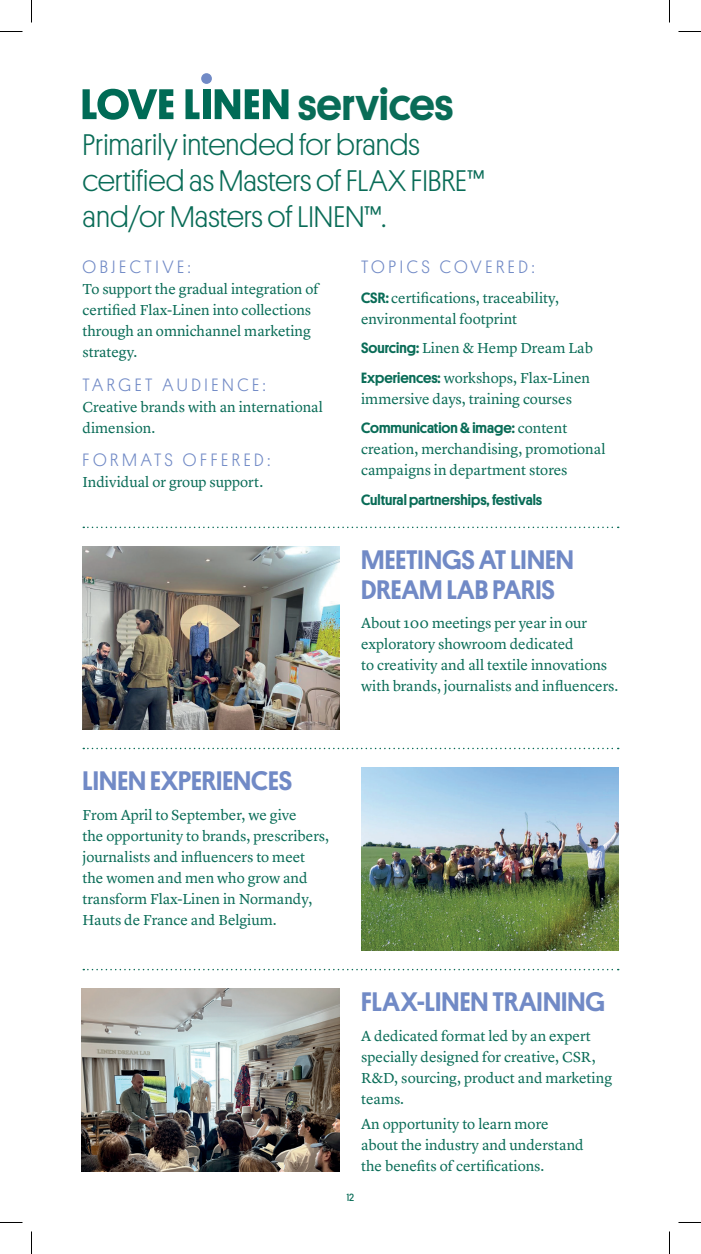
<style>
.page{position:relative;width:701px;height:1254px;background:#fff}
.page>*{position:absolute;margin:0;border:0;box-sizing:border-box;transform-origin:0 0}
.t1{font:500 45px "Platform";color:#096c57}
.t2{font:300 30px/36px "Platform";color:#096c57}
.t3{font:500 27px/30px "Platform";color:#718ac6}
.t4{font:300 18px "Platform";letter-spacing:.2em;color:#718ac6}
.t5{font:15px/21px "Lyon Text";color:#096c57}
.t6{font:500 15px "Platform";color:#096c57}
.t7{font:10.5px "Platform";color:#096c57}
.s1{font-family:"Platform";font-weight:500}
.s2{font-family:"Lyon Text";font-weight:400}
</style>
<div class="page">
<img style="left:361px;top:768px;width:257px;height:182px">
<img style="left:83px;top:546px;width:257px;height:183px">
<svg style="left:83px;top:969px;width:536px;height:1px"></svg>
<svg style="left:83px;top:747px;width:536px;height:2px"></svg>
<svg style="left:83px;top:526px;width:536px;height:2px"></svg>
<img style="left:82px;top:989px;width:258px;height:182px">
<svg style="left:83px;top:89px;width:90px;height:31px"></svg>
<svg style="left:185px;top:89px;width:14px;height:30px"></svg>
<div style="left:203px;top:89px;width:7px;height:30px;background:#006b56"></div>
<svg style="left:215px;top:89px;width:73px;height:30px"></svg>
<div style="left:201px;top:73px;width:11px;height:11px;background:#718ac6;border-radius:50%"></div>
<svg style="left:0;top:31px;width:22px;height:1px"></svg>
<svg style="left:678px;top:31px;width:23px;height:1px"></svg>
<svg style="left:0;top:1222px;width:22px;height:1px"></svg>
<svg style="left:678px;top:1222px;width:23px;height:1px"></svg>
<svg style="left:31px;top:0;width:1px;height:23px"></svg>
<svg style="left:31px;top:1231px;width:1px;height:23px"></svg>
<svg style="left:669px;top:0;width:1px;height:23px"></svg>
<svg style="left:669px;top:1231px;width:1px;height:23px"></svg>
<h1 class="t1" style="left:298px;top:71px;width:157px">services</h1>
<h2 class="t2" style="left:83px;top:125px;width:404px">Primarily intended for brands certified as Masters of FLAX FIBRE™ and/or Masters of LINEN™.</h2>
<p class="t4" style="left:83px;top:254px;width:110px">OBJECTIVE:</p>
<p class="t5" style="left:83px;top:277px;width:238px">To support the gradual integration of certified Flax-Linen into collections through an omnichannel marketing strategy.</p>
<p class="t4" style="left:83px;top:371px;width:185px">TARGET AUDIENCE:</p>
<p class="t5" style="left:83px;top:395px;width:242px">Creative brands with an international dimension.</p>
<p class="t4" style="left:83px;top:447px;width:189px">FORMATS OFFERED:</p>
<p class="t5" style="left:83px;top:470px;width:182px">Individual or group support.</p>
<p class="t4" style="left:361px;top:254px;width:175px">TOPICS COVERED:</p>
<p class="t5" style="left:361px;top:286px;width:199px"><span class="s1">CSR:</span> certifications, traceability, environmental footprint</p>
<p class="t5" style="left:361px;top:332px;width:233px;line-height:29.5px"><span class="s1">Sourcing:</span> Linen &amp; Hemp Dream Lab<br><span class="s1">Experiences:</span> workshops, Flax-Linen</p>
<p class="t5" style="left:361px;top:387px;width:212px">immersive days, training courses</p>
<p class="t6" style="left:361px;top:417px;width:208px">Communication &amp; image: <span class="s2">content</span></p>
<p class="t5" style="left:361px;top:437px;width:246px">creation, merchandising, promotional campaigns in department stores</p>
<p class="t6" style="left:361px;top:489px;width:183px">Cultural partnerships, festivals</p>
<h3 class="t3" style="left:361px;top:543px;width:214px">MEETINGS AT LINEN<br>DREAM LAB PARIS</h3>
<p class="t5" style="left:361px;top:612px;width:259px">About 100 meetings per year in our exploratory showroom dedicated<br>to creativity and all textile innovations with brands, journalists and influencers.</p>
<h3 class="t3" style="left:83px;top:764px;width:211px">LINEN EXPERIENCES</h3>
<p class="t5" style="left:83px;top:803px;width:248px">From April to September, we give<br>the opportunity to brands, prescribers, journalists and influencers to meet the women and men who grow and transform Flax-Linen in Normandy, Hauts de France and Belgium.</p>
<h3 class="t3" style="left:361px;top:985px;width:246px">FLAX-LINEN TRAINING</h3>
<p class="t5" style="left:361px;top:1024px;width:252px">A dedicated format led by an expert specially designed for creative, CSR,<br>R&amp;D, sourcing, product and marketing teams.</p>
<p class="t5" style="left:361px;top:1112px;width:224px">An opportunity to learn more about the industry and understand the benefits of certifications.</p>
<p class="t7" style="left:347px;top:1190px;width:9px">12</p>
</div>
